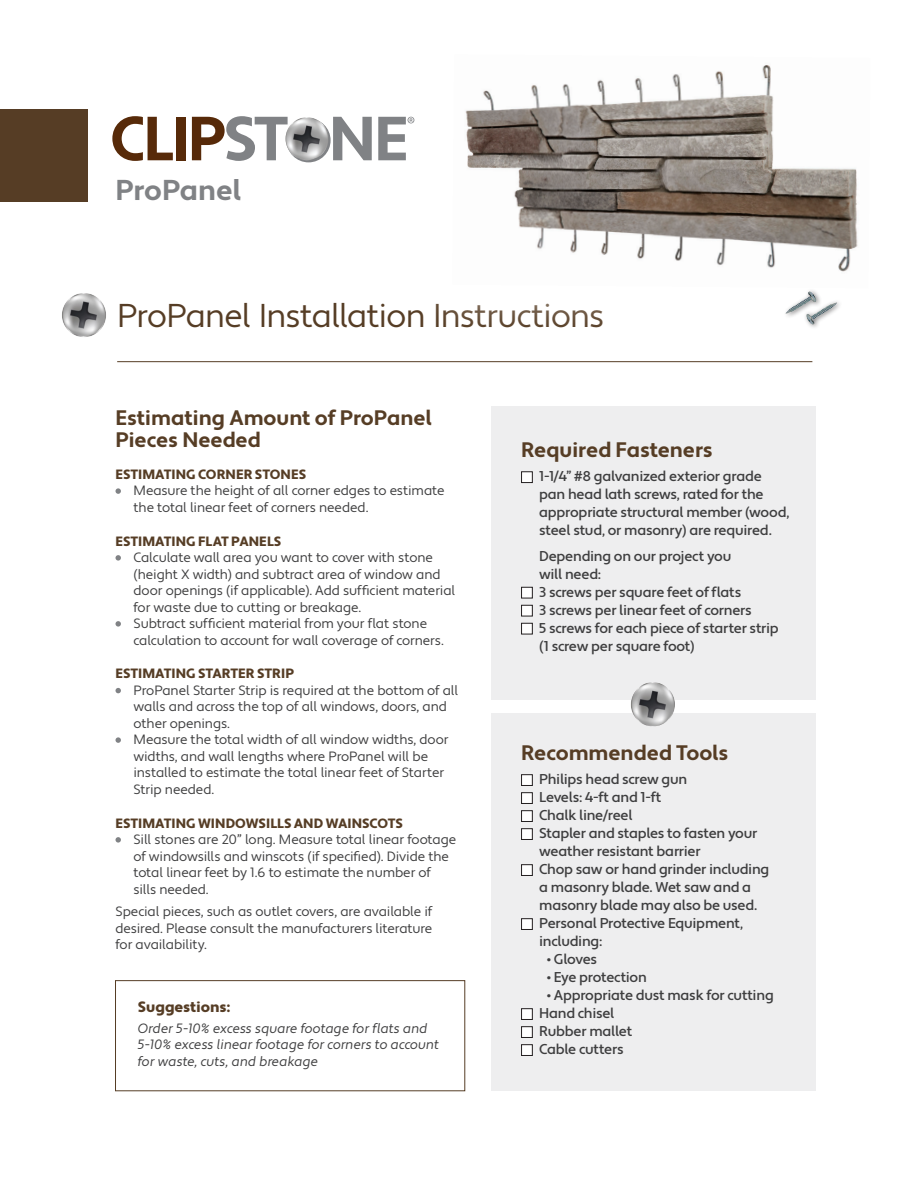
<style>
.page{position:relative;width:918px;height:1188px;background:#fff}
.page>*{position:absolute;margin:0;border:0;box-sizing:border-box;transform-origin:0 0}
.intro{font:33px "Apertura";letter-spacing:-.03em;color:#563d25}
.intro-2{font:700 28.8px "Apertura";letter-spacing:-.005em;color:#808285}
._2{font:700 21px/22.5px "Apertura";letter-spacing:-.005em;color:#563d25}
.body_head_propanel{font:900 15px "Apertura";letter-spacing:-.005em;color:#563d25}
.bullets_propanel_fro{font:500 14.25px/18px "Apertura";letter-spacing:-.02em;color:#3e3e3f}
.bullets_propanel_fro-2{font:13.5px/16.5px "Apertura";letter-spacing:-.01em;color:#3e3e3f}
.body_installation{font:13.5px/16.5px "Apertura";letter-spacing:-.01em;color:#3e3e3f;text-align:justify}
.bullets_propanel_fro-3{font:13.5px/16.5px "Apertura Obliq";letter-spacing:-.005em;color:#3e3e3f}
.body_head_propanel-2{font:900 13.5px "Apertura";color:#563d25}
</style>
<div class="page">
<div style="left:115px;top:980px;width:350px;height:111px;border:1px solid #563d25"></div>
<svg style="left:116px;top:488px;width:5px;height:6px"></svg>
<svg style="left:116px;top:555px;width:5px;height:6px"></svg>
<svg style="left:116px;top:621px;width:5px;height:6px"></svg>
<svg style="left:116px;top:688px;width:5px;height:5px"></svg>
<svg style="left:116px;top:737px;width:5px;height:6px"></svg>
<svg style="left:116px;top:837px;width:5px;height:6px"></svg>
<svg style="left:287px;top:118px;width:44px;height:44px"></svg>
<div style="left:176px;top:117px;width:9px;height:43px;background:#572a09"></div>
<svg style="left:333px;top:117px;width:39px;height:43px"></svg>
<svg style="left:192px;top:116px;width:96px;height:45px"></svg>
<svg style="left:112px;top:116px;width:61px;height:45px"></svg>
<img style="left:285px;top:117px;width:44px;height:43px;border-radius:22px">
<svg style="left:378px;top:117px;width:20px;height:43px"></svg>
<div style="left:0;top:109px;width:87px;height:92px;background:#563d25"></div>
<hr style="left:117px;top:361px;width:695px;height:1px;background:#563d25">
<div style="left:491px;top:713px;width:325px;height:378px;background:#eeeeef"></div>
<div style="left:491px;top:406px;width:325px;height:294px;background:#eeeeef"></div>
<div style="left:522px;top:775px;width:10px;height:10px;background:#fff"></div>
<div style="left:521px;top:774px;width:12px;height:12px;border:1px solid #231f20"></div>
<div style="left:522px;top:793px;width:10px;height:10px;background:#fff"></div>
<div style="left:521px;top:792px;width:12px;height:12px;border:1px solid #231f20"></div>
<div style="left:522px;top:811px;width:10px;height:10px;background:#fff"></div>
<div style="left:521px;top:810px;width:12px;height:12px;border:1px solid #231f20"></div>
<div style="left:522px;top:829px;width:10px;height:10px;background:#fff"></div>
<div style="left:521px;top:828px;width:12px;height:12px;border:1px solid #231f20"></div>
<div style="left:522px;top:865px;width:10px;height:10px;background:#fff"></div>
<div style="left:521px;top:864px;width:12px;height:12px;border:1px solid #231f20"></div>
<div style="left:522px;top:919px;width:10px;height:10px;background:#fff"></div>
<div style="left:521px;top:918px;width:12px;height:12px;border:1px solid #231f20"></div>
<div style="left:522px;top:1009px;width:10px;height:10px;background:#fff"></div>
<div style="left:521px;top:1008px;width:12px;height:12px;border:1px solid #231f20"></div>
<div style="left:522px;top:1027px;width:10px;height:10px;background:#fff"></div>
<div style="left:521px;top:1026px;width:12px;height:12px;border:1px solid #231f20"></div>
<div style="left:522px;top:1045px;width:10px;height:10px;background:#fff"></div>
<div style="left:521px;top:1044px;width:12px;height:12px;border:1px solid #231f20"></div>
<div style="left:522px;top:472px;width:10px;height:11px;background:#fff"></div>
<div style="left:521px;top:471px;width:12px;height:12px;border:1px solid #231f20"></div>
<div style="left:522px;top:587px;width:10px;height:11px;background:#fff"></div>
<div style="left:521px;top:587px;width:12px;height:11px;border:1px solid #231f20"></div>
<div style="left:522px;top:605px;width:10px;height:11px;background:#fff"></div>
<div style="left:521px;top:605px;width:12px;height:11px;border:1px solid #231f20"></div>
<div style="left:522px;top:623px;width:10px;height:11px;background:#fff"></div>
<div style="left:521px;top:623px;width:12px;height:11px;border:1px solid #231f20"></div>
<img style="left:465px;top:65px;width:393px;height:207px">
<img style="left:785px;top:290px;width:55px;height:38px">
<img style="left:631px;top:682px;width:44px;height:44px;border-radius:22px">
<img style="left:62px;top:293px;width:44px;height:44px;border-radius:22px">
<p class="intro-2" style="left:116px;top:173px;width:127px">ProPanel</p>
<p class="intro" style="left:117px;top:295px;width:489px">ProPanel Installation Instructions</p>
<p class="_2" style="left:116px;top:407px;width:318px">Estimating Amount of ProPanel<br>Pieces Needed</p>
<p class="body_head_propanel-2" style="left:116px;top:466px;width:192px">ESTIMATING CORNER STONES</p>
<p class="bullets_propanel_fro-2" style="left:134px;top:483px;width:313px">Measure the height of all corner edges to estimate the total linear feet of corners needed.</p>
<p class="body_head_propanel-2" style="left:116px;top:533px;width:167px">ESTIMATING FLAT PANELS</p>
<p class="bullets_propanel_fro-2" style="left:134px;top:550px;width:323px">Calculate wall area you want to cover with stone (height X width) and subtract area of window and door openings (if applicable). Add sufficient material for waste due to cutting or breakage.</p>
<p class="bullets_propanel_fro-2" style="left:134px;top:616px;width:312px">Subtract sufficient material from your flat stone calculation to account for wall coverage of corners.</p>
<p class="body_head_propanel-2" style="left:116px;top:665px;width:180px">ESTIMATING STARTER STRIP</p>
<p class="bullets_propanel_fro-2" style="left:134px;top:682px;width:326px">ProPanel Starter Strip is required at the bottom of all walls and across the top of all windows, doors, and other openings.</p>
<p class="bullets_propanel_fro-2" style="left:134px;top:732px;width:317px">Measure the total width of all window widths, door widths, and wall lengths where ProPanel will be installed to estimate the total linear feet of Starter Strip needed.</p>
<p class="body_head_propanel-2" style="left:116px;top:815px;width:289px">ESTIMATING WINDOWSILLS AND WAINSCOTS</p>
<p class="bullets_propanel_fro-2" style="left:134px;top:832px;width:324px">Sill stones are 20” long. Measure total linear footage of windowsills and winscots (if specified). Divide the total linear feet by 1.6 to estimate the number of sills needed.</p>
<p class="body_installation" style="left:116px;top:904px;width:318px">Special pieces, such as outlet covers, are available if desired. Please consult the manufacturers literature for availability.</p>
<p class="body_head_propanel" style="left:138px;top:998px;width:93px">Suggestions:</p>
<p class="bullets_propanel_fro-3" style="left:138px;top:1020px;width:303px">Order 5-10% excess square footage for flats and<br>5-10% excess linear footage for corners to account for waste, cuts, and breakage</p>
<p class="_2" style="left:521px;top:439px;width:193px">Required Fasteners</p>
<p class="bullets_propanel_fro" style="left:539px;top:468px;width:252px">1-1/4” #8 galvanized exterior grade pan head lath screws, rated for the appropriate structural member (wood, steel stud, or masonry) are required.</p>
<p class="bullets_propanel_fro" style="left:539px;top:548px;width:194px">Depending on our project you will need:</p>
<p class="bullets_propanel_fro" style="left:539px;top:584px;width:204px">3 screws per square feet of flats</p>
<p class="bullets_propanel_fro" style="left:539px;top:602px;width:214px">3 screws per linear feet of corners</p>
<p class="bullets_propanel_fro" style="left:539px;top:620px;width:241px">5 screws for each piece of starter strip (1 screw per square foot)</p>
<p class="_2" style="left:521px;top:742px;width:209px">Recommended Tools</p>
<p class="bullets_propanel_fro" style="left:539px;top:771px;width:150px">Philips head screw gun</p>
<p class="bullets_propanel_fro" style="left:539px;top:789px;width:124px">Levels: 4-ft and 1-ft</p>
<p class="bullets_propanel_fro" style="left:539px;top:807px;width:95px">Chalk line/reel</p>
<p class="bullets_propanel_fro" style="left:539px;top:825px;width:220px">Stapler and staples to fasten your weather resistant barrier</p>
<p class="bullets_propanel_fro" style="left:539px;top:861px;width:232px">Chop saw or hand grinder including a masonry blade. Wet saw and a masonry blade may also be used.</p>
<p class="bullets_propanel_fro" style="left:539px;top:915px;width:205px">Personal Protective Equipment, including:</p>
<p class="bullets_propanel_fro" style="left:547px;top:951px;width:52px">• Gloves</p>
<p class="bullets_propanel_fro" style="left:547px;top:969px;width:102px">• Eye protection</p>
<p class="bullets_propanel_fro" style="left:547px;top:987px;width:229px">• Appropriate dust mask for cutting</p>
<p class="bullets_propanel_fro" style="left:539px;top:1005px;width:77px">Hand chisel</p>
<p class="bullets_propanel_fro" style="left:539px;top:1023px;width:95px">Rubber mallet</p>
<p class="bullets_propanel_fro" style="left:539px;top:1041px;width:86px">Cable cutters</p>
</div>
